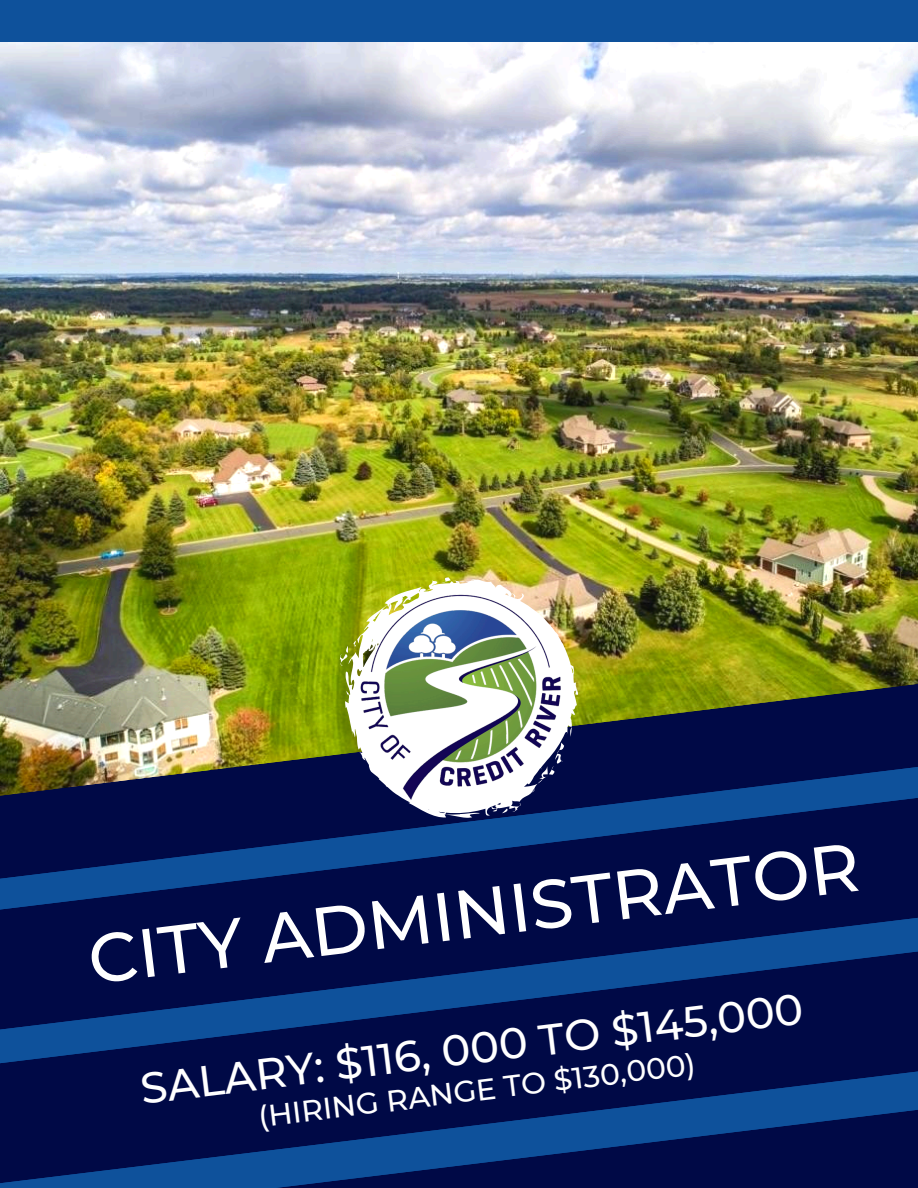
<style>
.page{position:relative;width:918px;height:1188px;background:#fff}
.page>*{position:absolute;margin:0;border:0;box-sizing:border-box;transform-origin:0 0}
.t1{font:500 68.7px "Montserrat";color:#fff}
.t2{font:500 43.2px "Montserrat";color:#fff}
.t3{font:500 29.7px "Montserrat";color:#fff}
</style>
<div class="page">
<img style="left:0;top:42px;width:918px;height:637px">
<svg style="left:0;top:888px;width:918px;height:55px;background:#010f4d"></svg>
<svg style="left:0;top:943px;width:918px;height:245px;background:#031858"></svg>
<svg style="left:0;top:679px;width:918px;height:209px;background:#2a3b54"></svg>
<svg style="left:441px;top:577px;width:24px;height:3px"></svg>
<svg style="left:340px;top:640px;width:5px;height:26px"></svg>
<img style="left:345px;top:580px;width:233px;height:238px">
<img style="left:355px;top:594px;width:208px;height:208px">
<div style="left:0;top:0;width:918px;height:42px;background:#0e519b"></div>
<svg style="left:92px;top:1084px;width:826px;height:104px;background:#042162"></svg>
<p class="t1" style="left:83px;top:918px;width:778px;rotate:-7deg">CITY ADMINISTRATOR</p>
<p class="t2" style="left:137px;top:1063px;width:669px;rotate:-7deg">SALARY: $116, 000 TO $145,000</p>
<p class="t3" style="left:256px;top:1099px;width:442px;rotate:-7deg">(HIRING RANGE TO $130,000)</p>
</div>
